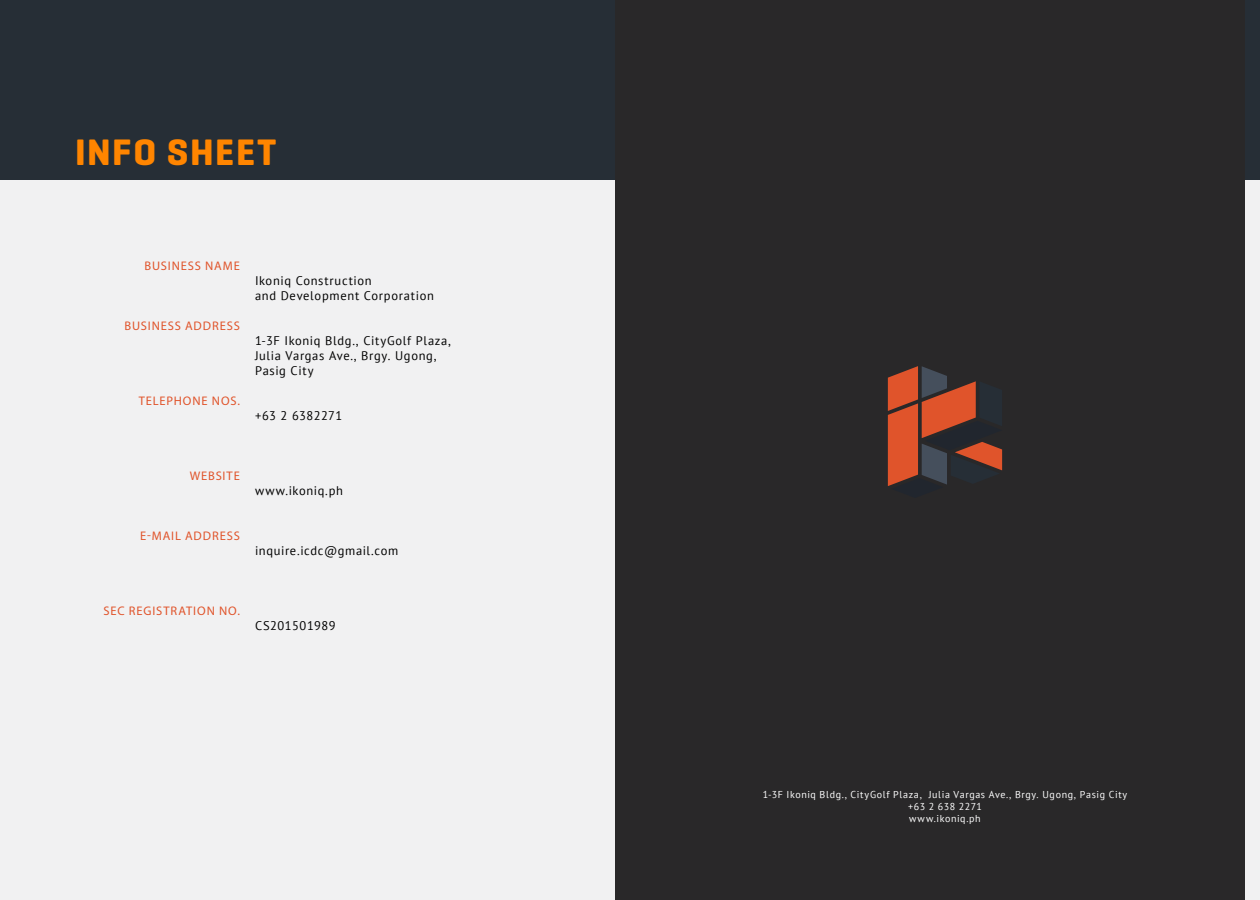
<style>
.page{position:relative;width:1260px;height:900px;background:#f1f1f2}
.page>*{position:absolute;margin:0;border:0;box-sizing:border-box;transform-origin:0 0}
.t1{font:700 37.5px "Geogrotesque";letter-spacing:.045em;color:#ff8500}
.t2{font:12.5px/15px "PT Sans";letter-spacing:.055em;color:#000}
.t3{font:12.5px "Myriad Pro";letter-spacing:.07em;color:#e0542b}
.t4{font:12.5px "PT Sans";letter-spacing:.03em;color:#000}
.t5{font:10px/12px "PT Sans";letter-spacing:.06em;color:#fff;text-align:center}
</style>
<div class="page">
<div style="left:0;top:0;width:1260px;height:180px;background:#262e36"></div>
<div style="left:615px;top:0;width:630px;height:900px;background:#292829"></div>
<svg style="left:888px;top:366px;width:114px;height:120px"></svg>
<h1 class="t1" style="left:75px;top:129px;width:203px">INFO SHEET</h1>
<p class="t3" style="left:145px;top:258px;width:97px">BUSINESS NAME</p>
<p class="t3" style="left:124px;top:318px;width:117px">BUSINESS ADDRESS</p>
<p class="t3" style="left:139px;top:393px;width:103px">TELEPHONE NOs.</p>
<p class="t2" style="left:255px;top:273px;width:181px">Ikoniq Construction<br>and Development Corporation</p>
<p class="t2" style="left:255px;top:333px;width:198px">1-3F Ikoniq Bldg., CityGolf Plaza,<br>Julia Vargas Ave., Brgy. Ugong,<br>Pasig City</p>
<p class="t4" style="left:255px;top:408px;width:89px">+63 2 6382271</p>
<p class="t3" style="left:190px;top:468px;width:52px">WEBSITE</p>
<p class="t3" style="left:140px;top:528px;width:101px">E-MAIL ADDRESS</p>
<p class="t2" style="left:255px;top:483px;width:90px">www.ikoniq.ph</p>
<p class="t2" style="left:255px;top:543px;width:145px">inquire.icdc@gmail.com</p>
<p class="t3" style="left:104px;top:603px;width:138px">SEC REGISTRATION NO.</p>
<p class="t2" style="left:255px;top:618px;width:82px">CS201501989</p>
<p class="t5" style="left:763px;top:788px;width:366px">1-3F Ikoniq Bldg., CityGolf Plaza, Julia Vargas Ave., Brgy. Ugong, Pasig City +63 2 638 2271<br>www.ikoniq.ph</p>
</div>
